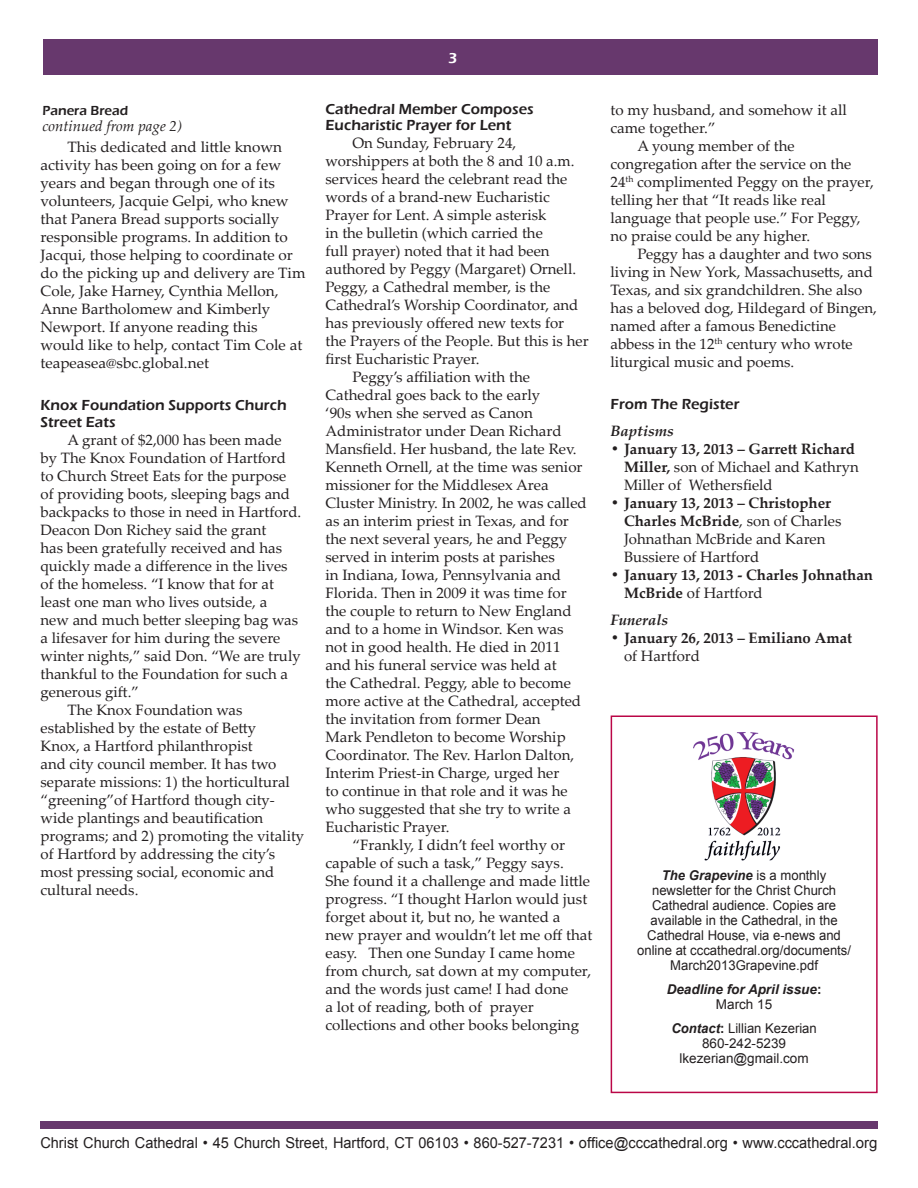
<style>
.page{position:relative;width:918px;height:1188px;background:#fff}
.page>*{position:absolute;margin:0;border:0;box-sizing:border-box;transform-origin:0 0}
.Body_text{font:15px/18px "Palatino Linotype";color:#231f20}
.Article_Heading{font:15px "Arial";color:#231f20}
.Article_Heading-2{font:600 15px/16.5px "Eras ITC";color:#231f20}
.t1{font:700 15px/18px "Palatino Linotype";color:#231f20}
.Article_Heading-3{font:italic 15px "Palatino Linotype";color:#231f20}
.Body_text_no_indent{font:italic 700 15px "Palatino Linotype";color:#231f20}
.Article_Heading-4{font:600 15px "Eras ITC";color:#fff}
.Body_text_no_indent-2{font:13.5px/15px "Arial";color:#231f20;text-align:center}
.Body_text_no_indent-3{font:italic 700 13.5px/15px "Arial";color:#231f20;text-align:center}
.Article_Heading-5{font:600 13.5px "Eras ITC";color:#231f20}
.s1{font-weight:700}
.s2{font-weight:400}
.s3{font-weight:700;font-style:italic}
.s4{font-style:normal}
.s5{font-weight:400;font-style:normal}
</style>
<div class="page">
<div style="left:43px;top:39px;width:835px;height:36px;background:#67386d"></div>
<img style="left:693px;top:732px;width:102px;height:129px">
<div style="left:611px;top:716px;width:267px;height:377px;border:2px solid #ba0647"></div>
<div style="left:40px;top:1121px;width:838px;height:8px;background:#67386d"></div>
<p class="Article_Heading-5" style="left:43px;top:103px;width:87px">Panera Bread</p>
<p class="Article_Heading-3" style="left:43px;top:115px;width:141px">continued from page 2)</p>
<p class="Body_text" style="left:40px;top:137px;width:267px;text-indent:27px">This dedicated and little known activity has been going on for a few years and began through one of its volunteers, Jacquie Gelpi, who knew that Panera Bread supports socially responsible programs. In addition to Jacqui, those helping to coordinate or do the picking up and delivery are Tim Cole, Jake Harney, Cynthia Mellon, Anne Bartholomew and Kimberly Newport. If anyone reading this<br>would like to help, contact Tim Cole at teapeasea@sbc.global.net</p>
<p class="Article_Heading-2" style="left:40px;top:397px;width:248px">Knox Foundation Supports Church<br>Street Eats</p>
<p class="Body_text" style="left:40px;top:430px;width:262px;text-indent:27px">A grant of $2,000 has been made by The Knox Foundation of Hartford to Church Street Eats for the purpose of providing boots, sleeping bags and backpacks to those in need in Hartford.<br>Deacon Don Richey said the grant<br>has been gratefully received and has quickly made a difference in the lives of the homeless. “I know that for at least one man who lives outside, a<br>new and much better sleeping bag was a lifesaver for him during the severe winter nights,” said Don. “We are truly thankful to the Foundation for such a generous gift.”</p>
<p class="Body_text" style="left:40px;top:700px;width:265px;text-indent:27px">The Knox Foundation was established by the estate of Betty<br>Knox, a Hartford philanthropist<br>and city council member. It has two separate missions: 1) the horticultural “greening”of Hartford though city&shy;wide plantings and beautification programs; and 2) promoting the vitality of Hartford by addressing the city’s most pressing social, economic and cultural needs.</p>
<p class="Article_Heading-4" style="left:448px;top:49px;width:11px">3</p>
<p class="Article_Heading-2" style="left:326px;top:101px;width:210px">Cathedral Member Composes<br>Eucharistic Prayer for Lent</p>
<p class="Body_text" style="left:326px;top:134px;width:265px;text-indent:27px">On Sunday, February 24, worshippers at both the 8 and 10 a.m. services heard the celebrant read the words of a brand-new Eucharistic Prayer for Lent. A simple asterisk<br>in the bulletin (which carried the<br>full prayer) noted that it had been authored by Peggy (Margaret) Ornell.<br>Peggy, a Cathedral member, is the Cathedral’s Worship Coordinator, and has previously offered new texts for the Prayers of the People. But this is her first Eucharistic Prayer.</p>
<p class="Body_text" style="left:326px;top:368px;width:263px;text-indent:27px">Peggy’s affiliation with the Cathedral goes back to the early<br>‘90s when she served as Canon Administrator under Dean Richard Mansfield. Her husband, the late Rev.<br>Kenneth Ornell, at the time was senior missioner for the Middlesex Area Cluster Ministry. In 2002, he was called as an interim priest in Texas, and for the next several years, he and Peggy served in interim posts at parishes<br>in Indiana, Iowa, Pennsylvania and Florida. Then in 2009 it was time for the couple to return to New England and to a home in Windsor. Ken was not in good health. He died in 2011 and his funeral service was held at<br>the Cathedral. Peggy, able to become more active at the Cathedral, accepted the invitation from former Dean<br>Mark Pendleton to become Worship Coordinator. The Rev. Harlon Dalton, Interim Priest-in Charge, urged her<br>to continue in that role and it was he who suggested that she try to write a Eucharistic Prayer.</p>
<p class="Body_text" style="left:326px;top:836px;width:268px;text-indent:27px">“Frankly, I didn’t feel worthy or capable of such a task,” Peggy says.<br>She found it a challenge and made little progress. “I thought Harlon would just forget about it, but no, he wanted a new prayer and wouldn’t let me off that easy. Then one Sunday I came home from church, sat down at my computer, and the words just came! I had done<br>a lot of reading, both of prayer collections and other books belonging</p>
<p class="Body_text" style="left:610px;top:100px;width:238px">to my husband, and somehow it all came together.”</p>
<p class="Body_text" style="left:610px;top:136px;width:265px;text-indent:27px">A young member of the congregation after the service on the 24<sup>th</sup> complimented Peggy on the prayer, telling her that “It reads like real language that people use.” For Peggy, no praise could be any higher.</p>
<p class="Body_text" style="left:610px;top:244px;width:268px;text-indent:27px">Peggy has a daughter and two sons living in New York, Massachusetts, and Texas, and six grandchildren. She also has a beloved dog, Hildegard of Bingen, named after a famous Benedictine abbess in the 12<sup>th</sup> century who wrote liturgical music and poems.</p>
<p class="Article_Heading-2" style="left:610px;top:396px;width:130px">From The Register</p>
<p class="Body_text_no_indent" style="left:610px;top:420px;width:65px">Baptisms</p>
<p class="Body_text" style="left:624px;top:439px;width:236px;text-indent:-14px"><span class="s1">• January 13, 2013 – Garrett Richard<br>Miller,</span> son of Michael and Kathryn<br>Miller of Wethersfield</p>
<p class="Body_text" style="left:624px;top:493px;width:219px;text-indent:-14px"><span class="s1">• January 13, 2013 – Christopher<br>Charles McBride</span>, son of Charles<br>Johnathan McBride and Karen<br>Bussiere of Hartford</p>
<p class="t1" style="left:624px;top:565px;width:251px;text-indent:-14px">• January 13, 2013 - Charles Johnathan<br>McBride <span class="s2">of Hartford</span></p>
<p class="Body_text_no_indent" style="left:610px;top:609px;width:59px">Funerals</p>
<p class="t1" style="left:624px;top:628px;width:230px;text-indent:-14px">• January 26, 2013 – Emiliano Amat <span class="s2">of Hartford</span></p>
<p class="Body_text_no_indent-2" style="left:637px;top:868px;width:215px"><span class="s3">The Grapevine</span> is a monthly newsletter for the Christ Church<br>Cathedral audience. Copies are available in the Cathedral, in the<br>Cathedral House, via e-news and online at cccathedral.org/documents/<br>March2013Grapevine.pdf</p>
<p class="Body_text_no_indent-3" style="left:667px;top:982px;width:156px">Deadline for April issue<span class="s4">:<br></span><span class="s5">March 15</span></p>
<p class="Body_text_no_indent-2" style="left:671px;top:1021px;width:147px"><span class="s3">Contact</span><span class="s1">:</span> Lillian Kezerian</p>
<p class="Body_text_no_indent-2" style="left:702px;top:1036px;width:86px">860-242-5239</p>
<p class="Body_text_no_indent-2" style="left:680px;top:1051px;width:131px">lkezerian@gmail.com</p>
<p class="Article_Heading" style="left:40px;top:1133px;width:839px">Christ Church Cathedral • 45 Church Street, Hartford, CT 06103 • 860-527-7231 • office@cccathedral.org • www.cccathedral.org</p>
</div>
